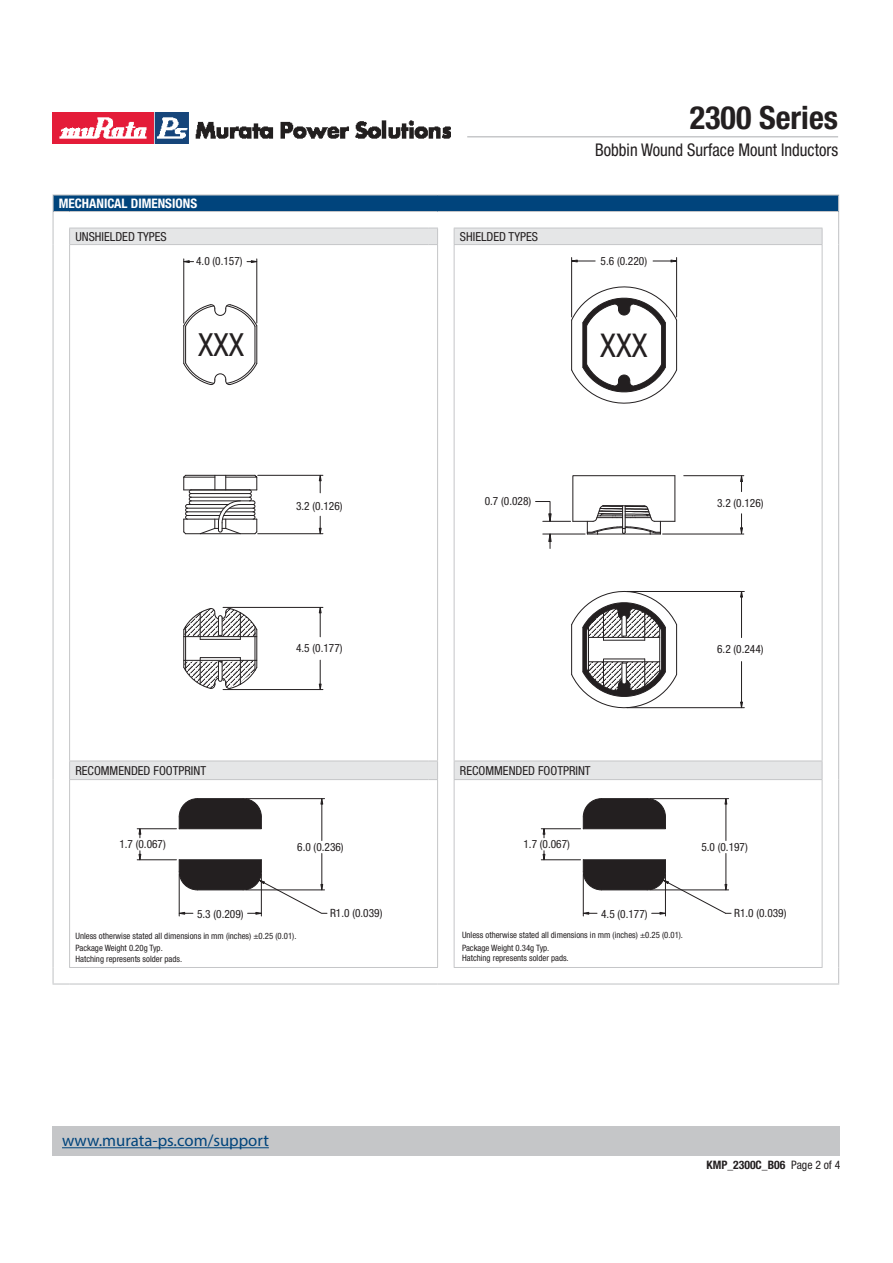
<style>
.page{position:relative;width:893px;height:1263px;background:#fff}
.page>*{position:absolute;margin:0;border:0;box-sizing:border-box;transform-origin:0 0}
.t1{font:condensed 32.7px "Helvetica Neue LT Std";color:#231f20}
.t2{font:700 condensed 32.1px "Helvetica Neue LT Std";color:#231f20}
.t3{font:condensed 31.95px "Helvetica Neue LT Std";color:#231f20}
.t4{font:condensed 17.55px "Helvetica Neue LT Std";color:#231f20;scale:.95 1}
.t5{font:16.8px "Myriad Pro";color:#00447c}
.t6{font:700 condensed 13.2px "Helvetica Neue LT Std";color:#fff}
.t7{font:condensed 12.45px "Helvetica Neue LT Std";color:#231f20}
.t8{font:700 condensed 11.7px "Helvetica Neue LT Std";color:#231f20}
.t9{font:condensed 11.4px "Helvetica Neue LT Std";color:#231f20}
.t10{font:condensed 8.7px/12.3px "Helvetica Neue LT Std";color:#231f20}
.s1{font-weight:400}
</style>
<div class="page">
<div style="left:53px;top:1127px;width:787px;height:29px;background:#c5c6c8"></div>
<img style="left:53px;top:113px;width:398px;height:31px">
<hr style="left:467px;top:136px;width:371px;height:2px;background:#c5c6c8">
<hr style="left:62px;top:1147px;width:207px;height:1px;background:#00447c">
<div style="left:53px;top:195px;width:786px;height:17px;background:#00447c"></div>
<svg style="left:70px;top:228px;width:752px;height:552px"></svg>
<hr style="left:70px;top:194px;width:368px;height:2px;background:#c5c6c8">
<hr style="left:438px;top:194px;width:401px;height:2px;background:#c5c6c8">
<svg style="left:838px;top:196px;width:1px;height:49px"></svg>
<hr style="left:53px;top:245px;width:1px;height:516px;background:#c5c6c8">
<hr style="left:838px;top:245px;width:1px;height:516px;background:#c5c6c8">
<svg style="left:53px;top:761px;width:1px;height:19px"></svg>
<svg style="left:838px;top:761px;width:1px;height:19px"></svg>
<hr style="left:53px;top:780px;width:1px;height:187px;background:#c5c6c8">
<hr style="left:838px;top:780px;width:1px;height:187px;background:#c5c6c8">
<svg style="left:838px;top:967px;width:1px;height:16px"></svg>
<svg style="left:53px;top:967px;width:17px;height:18px"></svg>
<hr style="left:70px;top:983px;width:368px;height:2px;background:#c5c6c8">
<hr style="left:438px;top:983px;width:401px;height:2px;background:#c5c6c8">
<hr style="left:70px;top:211px;width:368px;height:1px;background:#c5c6c8">
<hr style="left:438px;top:211px;width:400px;height:1px;background:#c5c6c8">
<hr style="left:69px;top:228px;width:359px;height:1px;background:#c5c6c8">
<svg style="left:53px;top:194px;width:17px;height:51px"></svg>
<hr style="left:454px;top:228px;width:368px;height:1px;background:#c5c6c8">
<svg style="left:454px;top:229px;width:1px;height:15px"></svg>
<svg style="left:822px;top:228px;width:1px;height:16px"></svg>
<hr style="left:69px;top:244px;width:359px;height:1px;background:#c5c6c8">
<hr style="left:69px;top:245px;width:1px;height:516px;background:#c5c6c8">
<svg style="left:428px;top:228px;width:10px;height:17px"></svg>
<hr style="left:437px;top:245px;width:1px;height:516px;background:#c5c6c8">
<hr style="left:454px;top:244px;width:368px;height:1px;background:#c5c6c8">
<hr style="left:454px;top:245px;width:1px;height:516px;background:#c5c6c8">
<hr style="left:822px;top:245px;width:1px;height:516px;background:#c5c6c8">
<hr style="left:69px;top:761px;width:359px;height:1px;background:#c5c6c8">
<svg style="left:69px;top:761px;width:1px;height:18px"></svg>
<hr style="left:454px;top:761px;width:368px;height:1px;background:#c5c6c8">
<svg style="left:454px;top:762px;width:1px;height:17px"></svg>
<svg style="left:822px;top:761px;width:1px;height:18px"></svg>
<hr style="left:69px;top:779px;width:359px;height:1px;background:#c5c6c8">
<hr style="left:69px;top:780px;width:1px;height:187px;background:#c5c6c8">
<svg style="left:428px;top:761px;width:10px;height:19px"></svg>
<hr style="left:437px;top:780px;width:1px;height:187px;background:#c5c6c8">
<hr style="left:454px;top:779px;width:368px;height:1px;background:#c5c6c8">
<hr style="left:454px;top:780px;width:1px;height:187px;background:#c5c6c8">
<hr style="left:822px;top:780px;width:1px;height:187px;background:#c5c6c8">
<hr style="left:69px;top:967px;width:369px;height:1px;background:#c5c6c8">
<hr style="left:454px;top:967px;width:368px;height:1px;background:#c5c6c8">
<hr style="left:183px;top:326px;width:1px;height:37px;background:#231f20">
<hr style="left:256px;top:326px;width:1px;height:37px;background:#231f20">
<hr style="left:186px;top:533px;width:69px;height:1px;background:#231f20">
<hr style="left:184px;top:519px;width:35px;height:1px;background:#231f20">
<hr style="left:186px;top:475px;width:69px;height:1px;background:#231f20">
<hr style="left:184px;top:477px;width:31px;height:1px;background:#231f20">
<hr style="left:185px;top:326px;width:1px;height:37px;background:#231f20">
<hr style="left:255px;top:326px;width:1px;height:37px;background:#231f20">
<svg style="left:183px;top:362px;width:75px;height:23px"></svg>
<svg style="left:183px;top:304px;width:75px;height:23px"></svg>
<hr style="left:187px;top:515px;width:33px;height:1px;background:#231f20">
<hr style="left:187px;top:511px;width:34px;height:1px;background:#231f20">
<hr style="left:187px;top:508px;width:37px;height:1px;background:#231f20">
<hr style="left:191px;top:497px;width:58px;height:1px;background:#231f20">
<hr style="left:191px;top:493px;width:58px;height:1px;background:#231f20">
<hr style="left:191px;top:490px;width:58px;height:1px;background:#231f20">
<svg style="left:183px;top:474px;width:9px;height:61px"></svg>
<hr style="left:191px;top:500px;width:62px;height:1px;background:#231f20">
<hr style="left:187px;top:504px;width:41px;height:1px;background:#231f20">
<svg style="left:199px;top:474px;width:60px;height:61px"></svg>
<hr style="left:183px;top:259px;width:1px;height:64px;background:#231f20">
<hr style="left:256px;top:259px;width:1px;height:64px;background:#231f20">
<svg style="left:179px;top:260px;width:15px;height:3px"></svg>
<svg style="left:247px;top:260px;width:14px;height:3px"></svg>
<hr style="left:258px;top:533px;width:65px;height:1px;background:#231f20">
<hr style="left:258px;top:475px;width:65px;height:1px;background:#231f20">
<svg style="left:318px;top:516px;width:4px;height:22px"></svg>
<svg style="left:318px;top:471px;width:4px;height:22px"></svg>
<hr style="left:223px;top:607px;width:100px;height:1px;background:#231f20">
<hr style="left:223px;top:689px;width:100px;height:1px;background:#231f20">
<svg style="left:318px;top:603px;width:4px;height:34px"></svg>
<svg style="left:318px;top:660px;width:4px;height:34px"></svg>
<hr style="left:179px;top:874px;width:1px;height:42px;background:#231f20">
<hr style="left:261px;top:874px;width:1px;height:42px;background:#231f20">
<hr style="left:137px;top:828px;width:39px;height:1px;background:#231f20">
<hr style="left:137px;top:859px;width:39px;height:1px;background:#231f20">
<svg style="left:138px;top:828px;width:4px;height:10px"></svg>
<svg style="left:138px;top:851px;width:4px;height:10px"></svg>
<svg style="left:175px;top:798px;width:153px;height:117px"></svg>
<svg style="left:183px;top:608px;width:75px;height:81px"></svg>
<hr style="left:583px;top:874px;width:1px;height:42px;background:#231f20">
<hr style="left:665px;top:874px;width:1px;height:42px;background:#231f20">
<hr style="left:541px;top:828px;width:39px;height:1px;background:#231f20">
<hr style="left:541px;top:859px;width:39px;height:1px;background:#231f20">
<svg style="left:542px;top:828px;width:4px;height:10px"></svg>
<svg style="left:542px;top:851px;width:4px;height:10px"></svg>
<svg style="left:579px;top:798px;width:152px;height:117px"></svg>
<hr style="left:571px;top:258px;width:1px;height:59px;background:#231f20">
<hr style="left:676px;top:258px;width:1px;height:59px;background:#231f20">
<svg style="left:567px;top:259px;width:28px;height:4px"></svg>
<svg style="left:653px;top:259px;width:28px;height:4px"></svg>
<hr style="left:627px;top:591px;width:117px;height:1px;background:#231f20">
<hr style="left:627px;top:707px;width:117px;height:1px;background:#231f20">
<hr style="left:741px;top:597px;width:1px;height:41px;background:#231f20">
<hr style="left:741px;top:662px;width:1px;height:40px;background:#231f20">
<svg style="left:740px;top:587px;width:3px;height:11px"></svg>
<svg style="left:740px;top:701px;width:3px;height:11px"></svg>
<svg style="left:571px;top:279px;width:107px;height:132px"></svg>
<svg style="left:571px;top:583px;width:107px;height:133px"></svg>
<hr style="left:675px;top:476px;width:1px;height:45px;background:#231f20">
<hr style="left:684px;top:475px;width:60px;height:1px;background:#231f20">
<hr style="left:662px;top:534px;width:82px;height:1px;background:#231f20">
<svg style="left:535px;top:475px;width:140px;height:74px"></svg>
<svg style="left:740px;top:471px;width:3px;height:21px"></svg>
<svg style="left:740px;top:514px;width:3px;height:24px"></svg>
<h3 class="t6" style="left:59px;top:196px;width:140px">MECHANICAL DIMENSIONS</h3>
<h3 class="t7" style="left:75px;top:232px;width:93px">UNSHIELDED TYPES</h3>
<h3 class="t7" style="left:460px;top:232px;width:80px">SHIELDED TYPES</h3>
<h3 class="t9" style="left:196px;top:257px;width:48px">4.0 (0.157)</h3>
<h3 class="t3" style="left:198px;top:333px;width:48px">XXX</h3>
<h2 class="t2" style="left:690px;top:99px;width:150px">2300 Series</h2>
<h3 class="t4" style="left:595px;top:143px;width:257px">Bobbin Wound Surface Mount Inductors</h3>
<h3 class="t9" style="left:601px;top:257px;width:48px">5.6 (0.220)</h3>
<h1 class="t1" style="left:600px;top:334px;width:49px">XXX</h1>
<h3 class="t9" style="left:296px;top:502px;width:48px">3.2 (0.126)</h3>
<h3 class="t9" style="left:296px;top:644px;width:48px">4.5 (0.177)</h3>
<h3 class="t9" style="left:485px;top:497px;width:48px">0.7 (0.028)</h3>
<h3 class="t9" style="left:717px;top:498px;width:48px">3.2 (0.126)</h3>
<h3 class="t9" style="left:717px;top:645px;width:48px">6.2 (0.244)</h3>
<h3 class="t7" style="left:75px;top:766px;width:132px">RECOMMENDED FOOTPRINT</h3>
<h3 class="t7" style="left:460px;top:766px;width:132px">RECOMMENDED FOOTPRINT</h3>
<h3 class="t9" style="left:119px;top:840px;width:48px">1.7 (0.067)</h3>
<h3 class="t9" style="left:297px;top:843px;width:48px">6.0 (0.236)</h3>
<h3 class="t9" style="left:523px;top:840px;width:48px">1.7 (0.067)</h3>
<h3 class="t9" style="left:701px;top:843px;width:48px">5.0 (0.197)</h3>
<h3 class="t9" style="left:197px;top:910px;width:48px">5.3 (0.209)</h3>
<p class="t10" style="left:75px;top:930px;width:222px">Unless otherwise stated all dimensions in mm (inches) ±0.25 (0.01).<br>Package Weight 0.20g Typ.</p>
<p class="t10" style="left:75px;top:953px;width:108px">Hatching represents solder pads.</p>
<h3 class="t9" style="left:330px;top:909px;width:54px">R1.0 (0.039)</h3>
<h3 class="t9" style="left:601px;top:910px;width:48px">4.5 (0.177)</h3>
<p class="t10" style="left:462px;top:930px;width:222px">Unless otherwise stated all dimensions in mm (inches) ±0.25 (0.01).<br>Package Weight 0.34g Typ.</p>
<p class="t10" style="left:462px;top:953px;width:108px">Hatching represents solder pads.</p>
<h3 class="t9" style="left:734px;top:909px;width:54px">R1.0 (0.039)</h3>
<h3 class="t5" style="left:62px;top:1130px;width:208px">www.murata-ps.com/support</h3>
<h3 class="t8" style="left:706px;top:1158px;width:135px">KMP_2300C_B06 <span class="s1">Page 2 of 4</span></h3>
</div>
